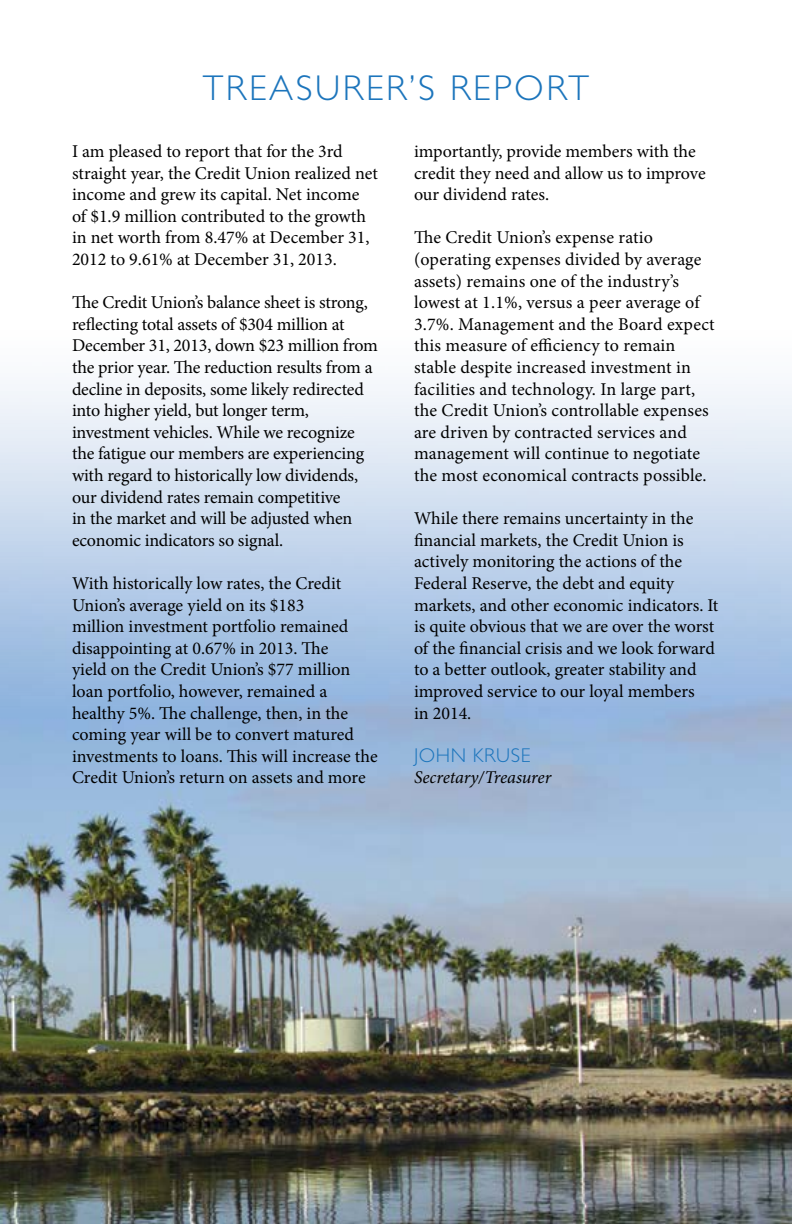
<style>
.page{position:relative;width:792px;height:1224px;background:#fff}
.page>*{position:absolute;margin:0;border:0;box-sizing:border-box;transform-origin:0 0}
.t1{font:300 36px "Gill Sans";letter-spacing:.07em;color:#1c75bc}
.t2{font:300 20px "Gill Sans";letter-spacing:.03em;color:#1c75bc}
.t3{font:18px/21.6px "Minion Pro";letter-spacing:-.005em;color:#000}
.t4{font:italic 18px "Minion Pro";letter-spacing:-.01em;color:#000}
</style>
<div class="page">
<img style="left:0;top:384px;width:792px;height:840px">
<h2 class="t1" style="left:203px;top:67px;width:388px">TREASURER’S REPORT</h2>
<p class="t3" style="left:72px;top:141px;width:307px">I am pleased to report that for the 3rd straight year, the Credit Union realized net income and grew its capital. Net income of $1.9 million contributed to the growth in net worth from 8.47% at December 31, 2012 to 9.61% at December 31, 2013.</p>
<p class="t3" style="left:72px;top:292px;width:308px">Te Credit Union’s balance sheet is strong, refecting total assets of $304 million at December 31, 2013, down $23 million from the prior year. Te reduction results from a decline in deposits, some likely redirected into higher yield, but longer term, investment vehicles. While we recognize the fatigue our members are experiencing with regard to historically low dividends, our dividend rates remain competitive<br>in the market and will be adjusted when economic indicators so signal.</p>
<p class="t3" style="left:72px;top:573px;width:307px">With historically low rates, the Credit Union’s average yield on its $183<br>million investment portfolio remained disappointing at 0.67% in 2013. Te<br>yield on the Credit Union’s $77 million loan portfolio, however, remained a healthy 5%. Te challenge, then, in the coming year will be to convert matured investments to loans. Tis will increase the Credit Union’s return on assets and more</p>
<p class="t3" style="left:414px;top:141px;width:293px">importantly, provide members with the credit they need and allow us to improve our dividend rates.</p>
<p class="t3" style="left:414px;top:227px;width:302px">Te Credit Union’s expense ratio (operating expenses divided by average assets) remains one of the industry’s lowest at 1.1%, versus a peer average of 3.7%. Management and the Board expect this measure of efciency to remain stable despite increased investment in facilities and technology. In large part, the Credit Union’s controllable expenses are driven by contracted services and management will continue to negotiate the most economical contracts possible.</p>
<p class="t3" style="left:414px;top:508px;width:306px">While there remains uncertainty in the fnancial markets, the Credit Union is actively monitoring the actions of the Federal Reserve, the debt and equity markets, and other economic indicators. It is quite obvious that we are over the worst of the fnancial crisis and we look forward to a better outlook, greater stability and improved service to our loyal members<br>in 2014.</p>
<p class="t2" style="left:414px;top:744px;width:118px">JOHN KRUSE</p>
<p class="t4" style="left:414px;top:765px;width:139px">Secretary/Treasurer</p>
</div>
